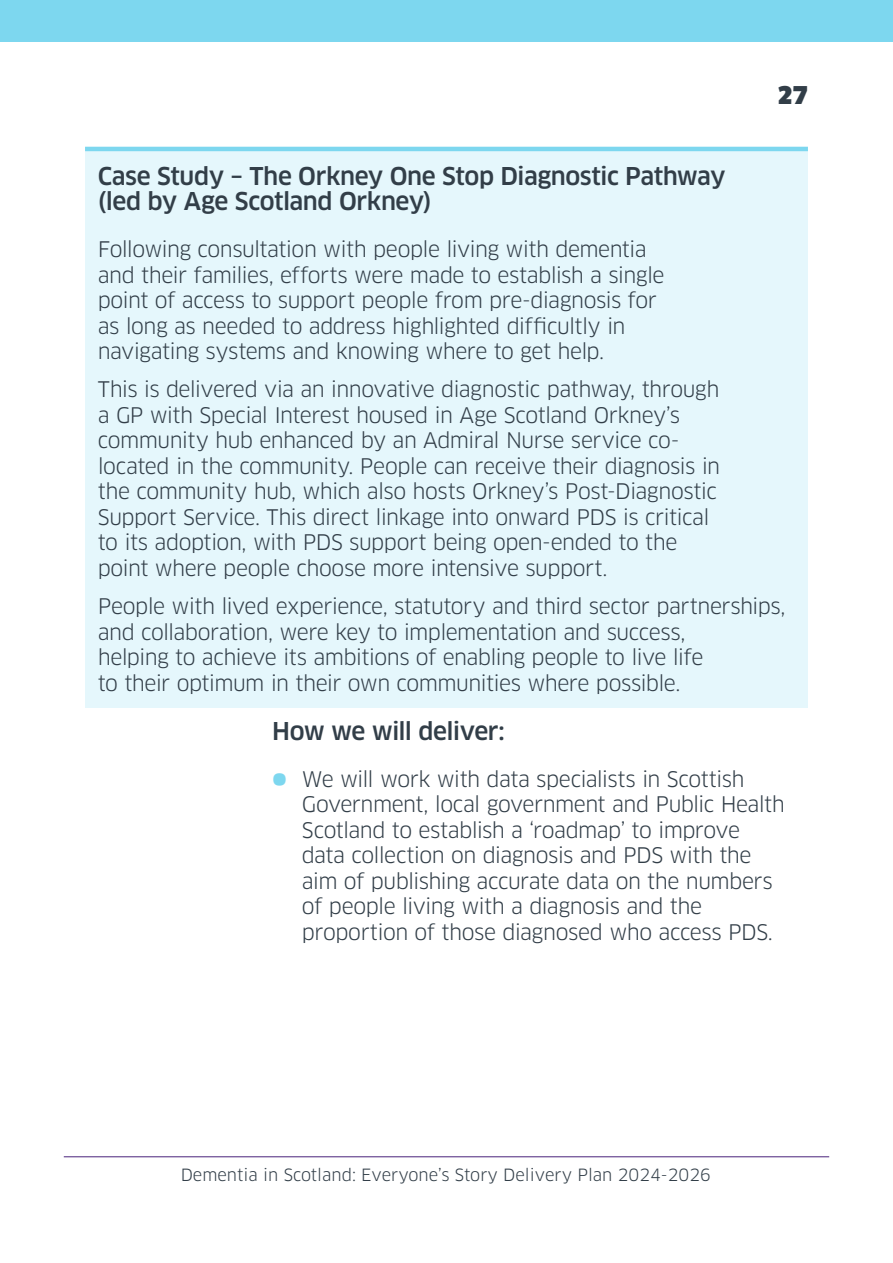
<style>
.page{position:relative;width:893px;height:1263px;background:#fff}
.page>*{position:absolute;margin:0;border:0;box-sizing:border-box;transform-origin:0 0}
.t1{font:500 24px/25.5px "Clan OT";letter-spacing:-.02em;color:#323e48}
.t2{font:900 24px "Clan OT";color:#323e48}
.t3{font:21px/25.5px "Clan OT";letter-spacing:-.03em;color:#323e48}
.t4{font:16.5px "Clan OT";color:#323e48}
.s1{font-weight:900;font-size:36px;color:#7dd7ef}
</style>
<div class="page">
<hr style="left:64px;top:1156px;width:765px;height:1px;background:#4a237b">
<div style="left:0;top:0;width:893px;height:42px;background:#7dd7ef"></div>
<div style="left:85px;top:149px;width:723px;height:559px;background:#e5f7fc"></div>
<hr style="left:85px;top:147px;width:723px;height:4px;background:#7dd7ef">
<p class="t2" style="left:778px;top:81px;width:32px">27</p>
<p class="t1" style="left:98px;top:163px;width:629px">Case Study – The Orkney One Stop Diagnostic Pathway (led by Age Scotland Orkney)</p>
<p class="t3" style="left:98px;top:237px;width:568px">Following consultation with people living with dementia and their families, efforts were made to establish a single point of access to support people from pre-diagnosis for as long as needed to address highlighted difficultly in navigating systems and knowing where to get help.</p>
<p class="t3" style="left:98px;top:377px;width:624px">This is delivered via an innovative diagnostic pathway, through a GP with Special Interest housed in Age Scotland Orkney’s community hub enhanced by an Admiral Nurse service co&shy;located in the community. People can receive their diagnosis in the community hub, which also hosts Orkney’s Post-Diagnostic Support Service. This direct linkage into onward PDS is critical to its adoption, with PDS support being open-ended to the point where people choose more intensive support.</p>
<p class="t3" style="left:98px;top:594px;width:689px">People with lived experience, statutory and third sector partnerships, and collaboration, were key to implementation and success,<br>helping to achieve its ambitions of enabling people to live life<br>to their optimum in their own communities where possible.</p>
<p class="t1" style="left:272px;top:719px;width:234px">How we will deliver:</p>
<p class="t3" style="left:302px;top:766px;width:485px;text-indent:-30px"><span class="s1">•</span> We will work with data specialists in Scottish Government, local government and Public Health Scotland to establish a ‘roadmap’ to improve data collection on diagnosis and PDS with the aim of publishing accurate data on the numbers of people living with a diagnosis and the proportion of those diagnosed who access PDS.</p>
<p class="t4" style="left:181px;top:1165px;width:532px">Dementia in Scotland: Everyone’s Story Delivery Plan 2024-2026</p>
</div>
